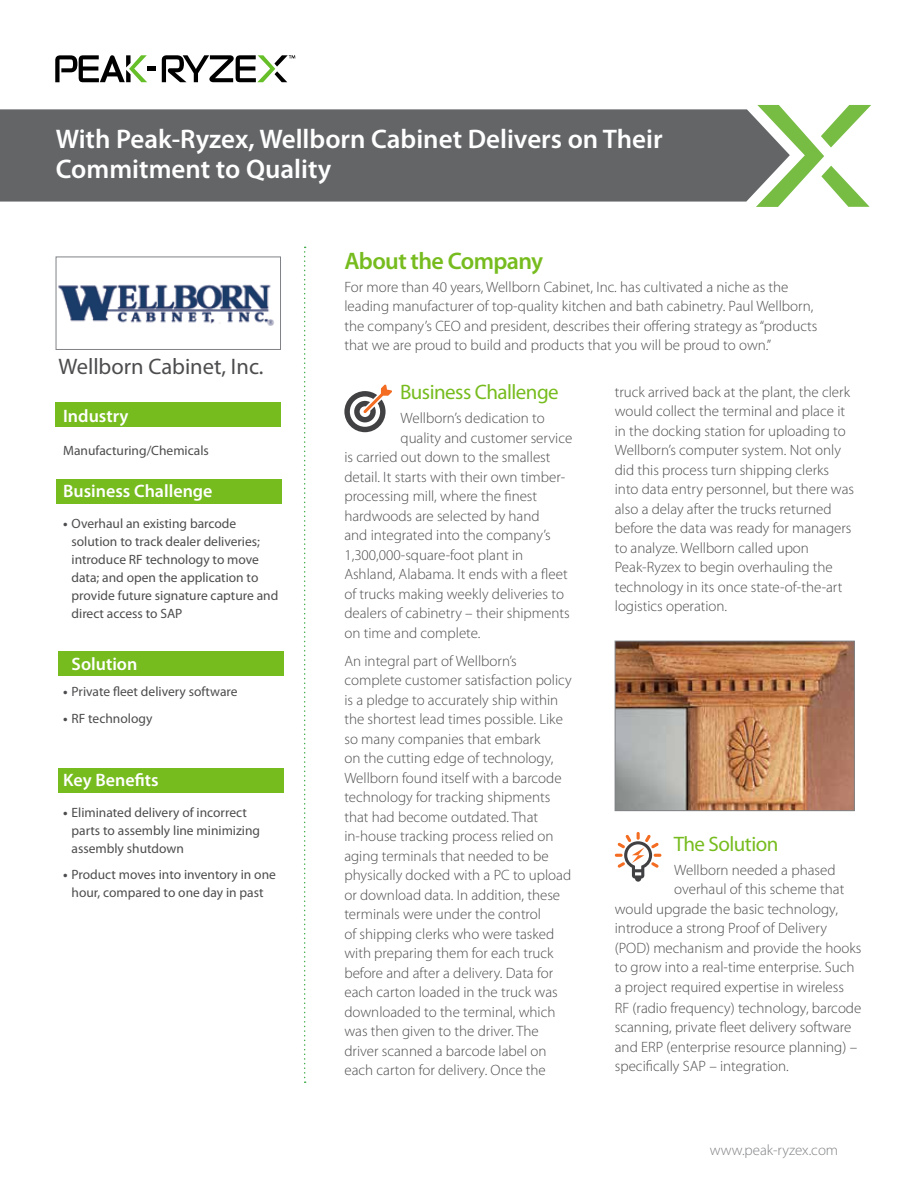
<style>
.page{position:relative;width:918px;height:1188px;background:#fff}
.page>*{position:absolute;margin:0;border:0;box-sizing:border-box;transform-origin:0 0}
.t1{font:600 27px/30px "Myriad Pro";color:#fff}
.t2{font:600 24px "Myriad Pro";letter-spacing:-.025em;color:#77bc1f}
.t3{font:22.5px "Myriad Pro";color:#4d4d4f}
.t4{font:21px "Myriad Pro";letter-spacing:-.025em;color:#77bc1f}
.t5{font:600 18px "Myriad Pro";color:#fff}
.t6{font:300 15px/19.5px "Myriad Pro";color:#4d4d4f}
.t7{font:300 15px "Myriad Pro";color:#808285}
.t8{font:13.5px/18px "Myriad Pro";color:#4d4d4f}
.s1{font-weight:700}
</style>
<div class="page">
<div style="left:0;top:109px;width:756px;height:93px;background:#636567"></div>
<svg style="left:756px;top:105px;width:115px;height:102px"></svg>
<div style="left:55px;top:402px;width:226px;height:25px;background:#77bc1f"></div>
<div style="left:56px;top:479px;width:226px;height:25px;background:#77bc1f"></div>
<div style="left:58px;top:651px;width:226px;height:25px;background:#77bc1f"></div>
<div style="left:58px;top:768px;width:226px;height:25px;background:#77bc1f"></div>
<svg style="left:344px;top:385px;width:48px;height:47px"></svg>
<img style="left:617px;top:643px;width:236px;height:166px">
<div style="left:615px;top:641px;width:240px;height:170px;border:1px solid #808285"></div>
<svg style="left:615px;top:832px;width:46px;height:50px"></svg>
<svg style="left:304px;top:247px;width:2px;height:836px"></svg>
<img style="left:58px;top:284px;width:216px;height:42px">
<div style="left:56px;top:257px;width:225px;height:93px;border:1px solid #808285"></div>
<svg style="left:55px;top:55px;width:101px;height:27px"></svg>
<svg style="left:162px;top:55px;width:133px;height:27px"></svg>
<h1 class="t1" style="left:56px;top:124px;width:608px">With Peak-Ryzex, Wellborn Cabinet Delivers on Their<br>Commitment to Quality</h1>
<h2 class="t2" style="left:344px;top:248px;width:200px">About the Company</h2>
<h3 class="t3" style="left:58px;top:355px;width:207px">Wellborn Cabinet, Inc.</h3>
<p class="t5" style="left:63px;top:406px;width:67px">Industry</p>
<p class="t8" style="left:63px;top:441px;width:147px">Manufacturing/Chemicals</p>
<p class="t5" style="left:63px;top:481px;width:151px">Business Challenge</p>
<p class="t8" style="left:72px;top:515px;width:208px;text-indent:-9px"><span class="s1">•</span> Overhaul an existing barcode solution to track dealer deliveries; introduce RF technology to move data; and open the application to provide future signature capture and direct access to SAP</p>
<p class="t5" style="left:72px;top:654px;width:67px">Solution</p>
<p class="t8" style="left:63px;top:683px;width:176px"><span class="s1">•</span> Private fleet delivery software</p>
<p class="t8" style="left:63px;top:710px;width:91px"><span class="s1">•</span> RF technology</p>
<p class="t5" style="left:63px;top:770px;width:97px">Key Benefits</p>
<p class="t8" style="left:72px;top:803px;width:190px;text-indent:-9px"><span class="s1">•</span> Eliminated delivery of incorrect parts to assembly line minimizing assembly shutdown</p>
<p class="t8" style="left:63px;top:866px;width:214px;text-align:center"><span class="s1">•</span> Product moves into inventory in one hour, compared to one day in past</p>
<p class="t6" style="left:344px;top:277px;width:475px">For more than 40 years, Wellborn Cabinet, Inc. has cultivated a niche as the leading manufacturer of top-quality kitchen and bath cabinetry. Paul Wellborn, the company’s CEO and president, describes their offering strategy as “products that we are proud to build and products that you will be proud to own.”</p>
<h3 class="t4" style="left:400px;top:381px;width:160px">Business Challenge</h3>
<p class="t6" style="left:401px;top:409px;width:146px">Wellborn’s dedication to</p>
<p class="t6" style="left:401px;top:428px;width:173px">quality and customer service</p>
<p class="t6" style="left:344px;top:448px;width:208px">is carried out down to the smallest</p>
<p class="t6" style="left:344px;top:467px;width:222px">detail. It starts with their own timber-</p>
<p class="t6" style="left:344px;top:487px;width:194px">processing mill, where the finest</p>
<p class="t6" style="left:344px;top:506px;width:197px">hardwoods are selected by hand</p>
<p class="t6" style="left:344px;top:526px;width:208px">and integrated into the company’s</p>
<p class="t6" style="left:344px;top:545px;width:180px">1,300,000-square-foot plant in</p>
<p class="t6" style="left:344px;top:565px;width:225px">Ashland, Alabama. It ends with a fleet</p>
<p class="t6" style="left:344px;top:584px;width:221px">of trucks making weekly deliveries to</p>
<p class="t6" style="left:344px;top:604px;width:227px">dealers of cabinetry – their shipments</p>
<p class="t6" style="left:344px;top:623px;width:138px">on time and complete.</p>
<p class="t6" style="left:344px;top:651px;width:229px">An integral part of Wellborn’s complete customer satisfaction policy is a pledge to accurately ship within the shortest lead times possible. Like so many companies that embark<br>on the cutting edge of technology, Wellborn found itself with a barcode technology for tracking shipments that had become outdated. That in-house tracking process relied on aging terminals that needed to be physically docked with a PC to upload or download data. In addition, these terminals were under the control<br>of shipping clerks who were tasked with preparing them for each truck before and after a delivery. Data for each carton loaded in the truck was downloaded to the terminal, which was then given to the driver. The driver scanned a barcode label on each carton for delivery. Once the</p>
<p class="t6" style="left:615px;top:382px;width:241px">truck arrived back at the plant, the clerk would collect the terminal and place it in the docking station for uploading to Wellborn’s computer system. Not only did this process turn shipping clerks into data entry personnel, but there was also a delay after the trucks returned before the data was ready for managers to analyze. Wellborn called upon Peak-Ryzex to begin overhauling the technology in its once state-of-the-art logistics operation.</p>
<h3 class="t4" style="left:674px;top:832px;width:106px">The Solution</h3>
<p class="t6" style="left:674px;top:860px;width:163px">Wellborn needed a phased</p>
<p class="t6" style="left:674px;top:880px;width:172px">overhaul of this scheme that</p>
<p class="t6" style="left:615px;top:899px;width:225px">would upgrade the basic technology,</p>
<p class="t6" style="left:615px;top:919px;width:214px">introduce a strong Proof of Delivery</p>
<p class="t6" style="left:615px;top:938px;width:248px">(POD) mechanism and provide the hooks</p>
<p class="t6" style="left:615px;top:958px;width:241px">to grow into a real-time enterprise. Such</p>
<p class="t6" style="left:615px;top:977px;width:231px">a project required expertise in wireless</p>
<p class="t6" style="left:615px;top:998px;width:248px">RF (radio frequency) technology, barcode scanning, private fleet delivery software and ERP (enterprise resource planning) – specifically SAP – integration.</p>
<p class="t7" style="left:710px;top:1141px;width:130px">www.peak-ryzex.com</p>
</div>
